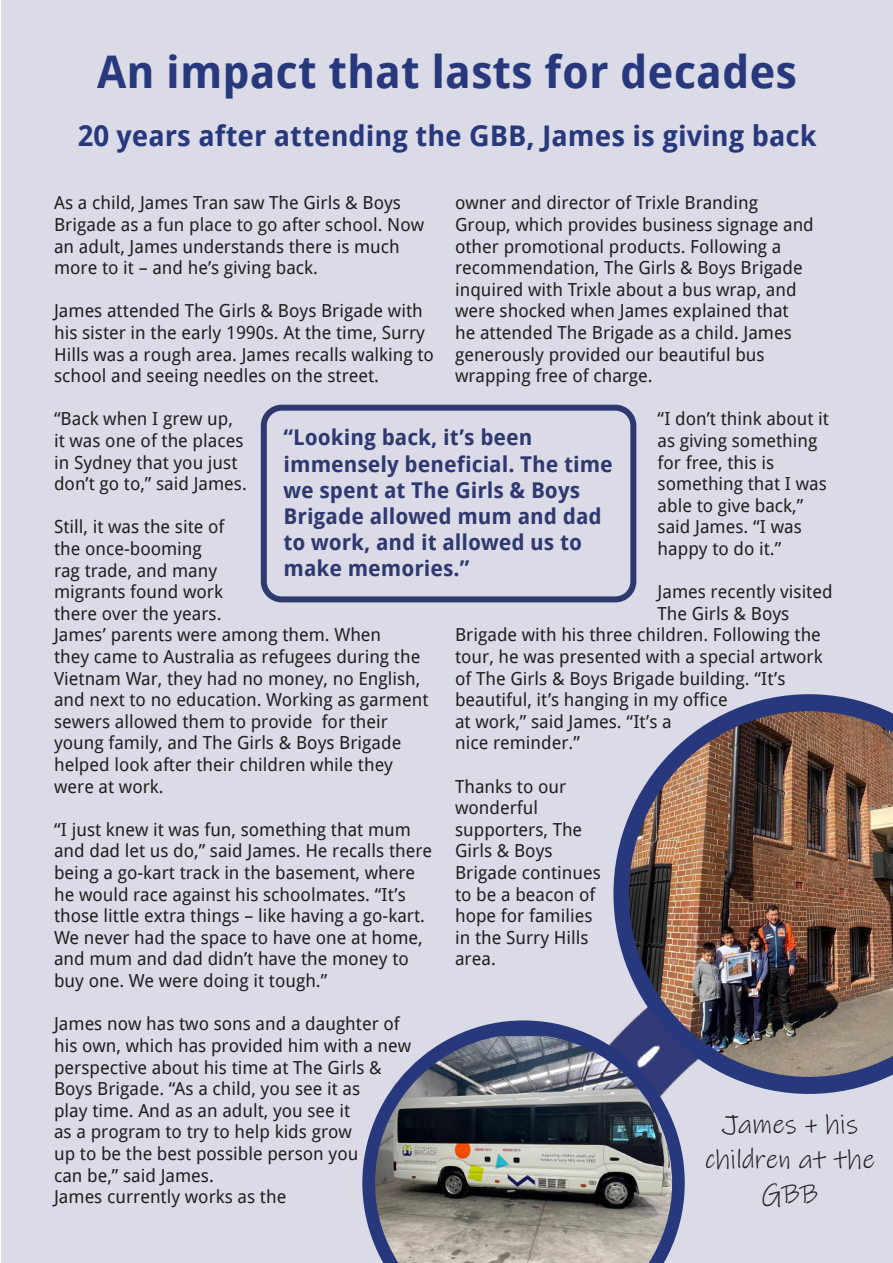
<style>
.page{position:relative;width:893px;height:1263px;background:#fff}
.page>*{position:absolute;margin:0;border:0;box-sizing:border-box;transform-origin:0 0}
.t1{font:700 45px "Droid Sans";color:#28387c}
.t2{font:700 28.5px "Droid Sans";color:#28387c}
.t3{font:27px/34.5px "Ink Free";color:#231f20;text-align:center}
.t4{font:700 21.75px/26.1px "Droid Sans";color:#2f3970}
.t5{font:18px/21.6px "Droid Sans";color:#231f20}
</style>
<div class="page">
<div style="left:1px;top:0;width:892px;height:1263px;background:#dbdae7"></div>
<svg style="left:613px;top:694px;width:275px;height:400px"></svg>
<img style="left:629px;top:711px;width:264px;height:366px">
<svg style="left:362px;top:1020px;width:323px;height:226px"></svg>
<img style="left:375px;top:1036px;width:297px;height:227px">
<div style="left:261px;top:405px;width:375px;height:197px;border:6px solid #2f3970;border-radius:18px"></div>
<h1 class="t1" style="left:97px;top:54px;width:701px">An impact that lasts for decades</h1>
<h2 class="t2" style="left:78px;top:124px;width:740px">20 years after attending the GBB, James is giving back</h2>
<p class="t5" style="left:455px;top:194px;width:360px">owner and director of Trixle Branding Group, which provides business signage and other promotional products. Following a recommendation, The Girls &amp; Boys Brigade inquired with Trixle about a bus wrap, and were shocked when James explained that<br>he attended The Brigade as a child. James generously provided our beautiful bus wrapping free of charge.</p>
<p class="t5" style="left:658px;top:410px;width:173px">“I don’t think about it as giving something for free, this is something that I was able to give back,” said James. “I was happy to do it.”</p>
<p class="t5" style="left:658px;top:583px;width:176px">James recently visited</p>
<p class="t5" style="left:658px;top:604px;width:133px">The Girls &amp; Boys</p>
<p class="t5" style="left:455px;top:626px;width:367px">Brigade with his three children. Following the</p>
<p class="t5" style="left:455px;top:647px;width:369px">tour, he was presented with a special artwork</p>
<p class="t5" style="left:455px;top:669px;width:332px">of The Girls &amp; Boys Brigade building. “It’s</p>
<p class="t5" style="left:455px;top:688px;width:274px">beautiful, it’s hanging in my office</p>
<p class="t5" style="left:455px;top:712px;width:218px">at work,” said James. “It’s a</p>
<p class="t5" style="left:455px;top:734px;width:126px">nice reminder.”</p>
<p class="t5" style="left:455px;top:777px;width:147px">Thanks to our wonderful supporters, The<br>Girls &amp; Boys<br>Brigade continues to be a beacon of hope for families in the Surry Hills area.</p>
<p class="t5" style="left:54px;top:194px;width:372px">As a child, James Tran saw The Girls &amp; Boys Brigade as a fun place to go after school. Now an adult, James understands there is much more to it – and he’s giving back.</p>
<p class="t5" style="left:54px;top:302px;width:381px">James attended The Girls &amp; Boys Brigade with his sister in the early 1990s. At the time, Surry Hills was a rough area. James recalls walking to school and seeing needles on the street.</p>
<p class="t5" style="left:54px;top:410px;width:194px">“Back when I grew up, it was one of the places in Sydney that you just don’t go to,” said James.</p>
<p class="t5" style="left:54px;top:518px;width:376px">Still, it was the site of<br>the once-booming<br>rag trade, and many<br>migrants found work<br>there over the years.<br>James’ parents were among them. When<br>they came to Australia as refugees during the<br>Vietnam War, they had no money, no English, and next to no education. Working as garment sewers allowed them to provide for their young family, and The Girls &amp; Boys Brigade helped look after their children while they were at work.</p>
<p class="t5" style="left:54px;top:820px;width:380px">“I just knew it was fun, something that mum and dad let us do,” said James. He recalls there being a go-kart track in the basement, where he would race against his schoolmates. “It’s those little extra things – like having a go-kart.<br>We never had the space to have one at home, and mum and dad didn’t have the money to buy one. We were doing it tough.”</p>
<p class="t5" style="left:54px;top:1015px;width:359px">James now has two sons and a daughter of his own, which has provided him with a new perspective about his time at The Girls &amp; Boys Brigade. “As a child, you see it as<br>play time. And as an adult, you see it<br>as a program to try to help kids grow<br>up to be the best possible person you<br>can be,” said James.<br>James currently works as the</p>
<p class="t4" style="left:284px;top:427px;width:331px">“Looking back, it’s been immensely beneficial. The time we spent at The Girls &amp; Boys<br>Brigade allowed mum and dad to work, and it allowed us to make memories.”</p>
<h3 class="t3" style="left:705px;top:1110px;width:171px">James + his children at the<br>GBB</h3>
</div>
